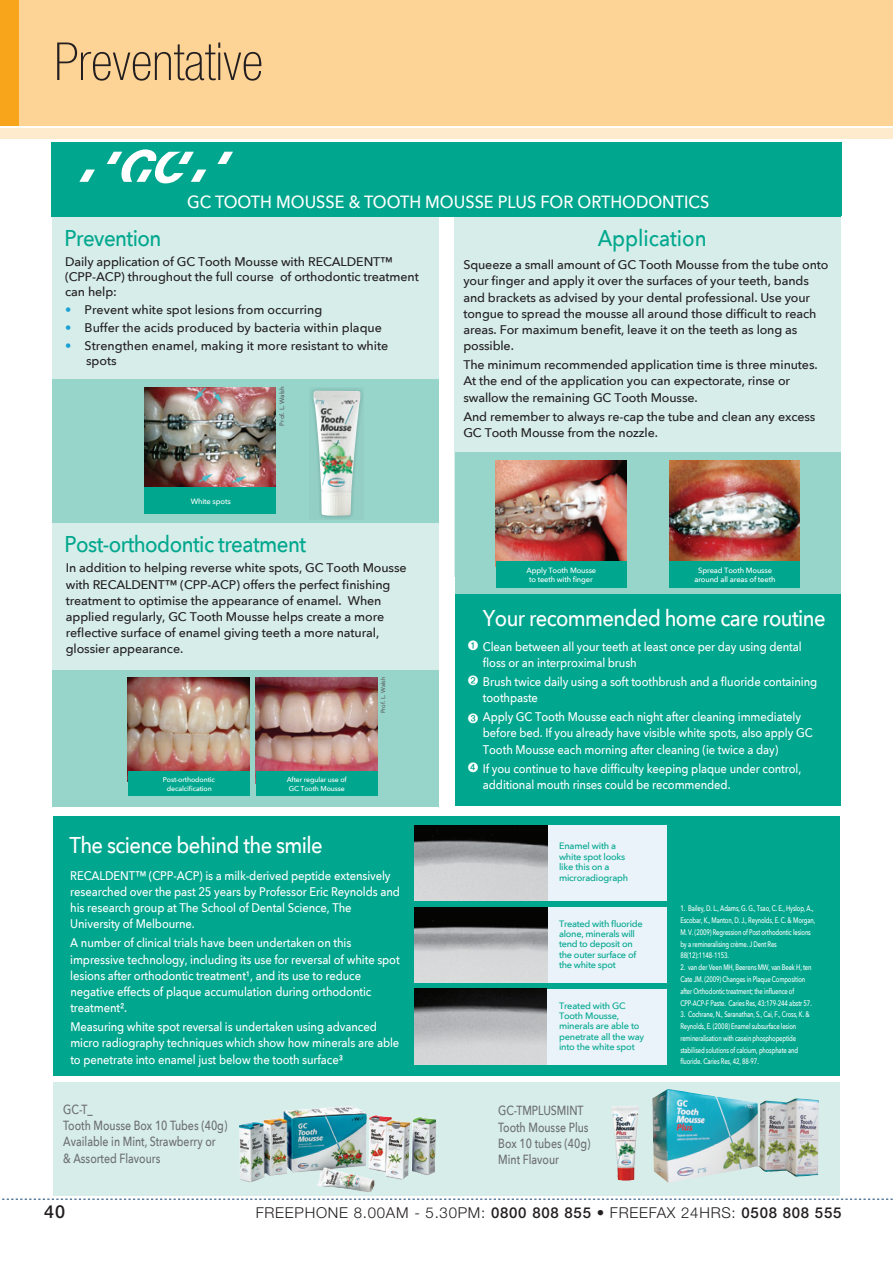
<style>
.page{position:relative;width:893px;height:1263px;background:#fff}
.page>*{position:absolute;margin:0;border:0;box-sizing:border-box;transform-origin:0 0}
.t1{font:100 condensed 52.5px "Helvetica Neue LT Std";color:#231f20}
.t2{font:500 22.8px "Avenir Next";letter-spacing:-.03em;color:#fff;scale:.89 1}
.t3{font:500 22.8px "Avenir Next";letter-spacing:-.025em;color:#00a78e;scale:.9 1}
.t4{font:500 22.8px "Avenir Next";color:#00a78e;scale:.9 1}
.t5{font:500 18px "Helvetica Neue LT Std";color:#231f20}
.t6{font:500 17.7px "Avenir Next";color:#fff;scale:.92 1}
.t7{font:300 15px "Helvetica Neue LT Std";letter-spacing:.05em;color:#231f20}
.t8{font:500 13.2px/16.2px "Avenir Next";color:#6c6d70;scale:.8 1}
.t9{font:500 12.45px/16.2px "Avenir Next";letter-spacing:-.01em;color:#231f20}
.t10{font:500 12.45px/16.2px "Avenir Next";letter-spacing:-.01em;color:#fff;scale:.9 1}
.t11{font:500 9.3px/10.4px "Avenir Next";letter-spacing:-.02em;color:#00a78e}
.t12{font:500 7.95px/11.7px "Avenir Next";letter-spacing:-.025em;color:#fff;scale:.73 1}
.t13{font:500 7.65px/9.1px "Avenir Next";letter-spacing:-.02em;color:#fff;text-align:center}
.t14{font:500 7.05px/8.4px "Avenir Next";letter-spacing:-.02em;color:#fff;text-align:center}
.t15{font:500 6.3px "Avenir Next";color:#59585b}
.t16{font:500 5.85px "Avenir Next";color:#59585b}
.s1{color:#19a0d4}
.s2{font-weight:500}
</style>
<div class="page">
<svg style="left:2px;top:1199px;width:891px;height:1px"></svg>
<div style="left:0;top:129px;width:893px;height:10px;background:#feeacc"></div>
<div style="left:18px;top:0;width:875px;height:126px;background:#fed396"></div>
<div style="left:0;top:0;width:19px;height:126px;background:#f9a51b"></div>
<div style="left:51px;top:143px;width:791px;height:73px;background:#00a78e"></div>
<div style="left:52px;top:215px;width:386px;height:570px;background:#d6ede9"></div>
<div style="left:454px;top:215px;width:387px;height:361px;background:#d6ede9"></div>
<div style="left:455px;top:452px;width:386px;height:143px;background:#97d5cb"></div>
<div style="left:52px;top:670px;width:386px;height:136px;background:#97d5cb"></div>
<div style="left:53px;top:1083px;width:786px;height:113px;background:#d6ede9"></div>
<div style="left:53px;top:816px;width:787px;height:259px;background:#00a78e"></div>
<img style="left:496px;top:461px;width:130px;height:100px">
<div style="left:496px;top:561px;width:130px;height:27px;background:#00a78e"></div>
<img style="left:669px;top:461px;width:131px;height:100px">
<div style="left:669px;top:561px;width:131px;height:27px;background:#00a78e"></div>
<div style="left:415px;top:907px;width:252px;height:76px;background:#eaf3fa"></div>
<img style="left:415px;top:907px;width:132px;height:76px">
<div style="left:415px;top:989px;width:252px;height:75px;background:#eaf3fa"></div>
<img style="left:415px;top:989px;width:132px;height:75px">
<div style="left:415px;top:825px;width:252px;height:76px;background:#eaf3fa"></div>
<img style="left:415px;top:825px;width:132px;height:76px">
<div style="left:52px;top:379px;width:386px;height:143px;background:#97d5cb"></div>
<div style="left:309px;top:387px;width:55px;height:133px;background:#93cfc5"></div>
<img style="left:313px;top:391px;width:47px;height:126px">
<img style="left:144px;top:387px;width:132px;height:100px">
<div style="left:144px;top:487px;width:132px;height:27px;background:#00a78e"></div>
<img style="left:128px;top:678px;width:121px;height:93px">
<div style="left:128px;top:771px;width:121px;height:25px;background:#00a78e"></div>
<img style="left:256px;top:678px;width:121px;height:93px">
<div style="left:256px;top:771px;width:121px;height:25px;background:#00a78e"></div>
<div style="left:52px;top:189px;width:789px;height:27px;background:#00a78e"></div>
<div style="left:455px;top:594px;width:386px;height:212px;background:#00a78e"></div>
<img style="left:239px;top:1106px;width:179px;height:86px">
<img style="left:611px;top:1105px;width:28px;height:76px">
<img style="left:652px;top:1089px;width:167px;height:94px">
<svg style="left:79px;top:170px;width:16px;height:12px"></svg>
<svg style="left:217px;top:152px;width:16px;height:12px"></svg>
<svg style="left:107px;top:149px;width:99px;height:34px"></svg>
<p class="t1" style="left:54px;top:32px;width:211px">Preventative</p>
<p class="t3" style="left:65px;top:218px;width:109px">Prevention</p>
<p class="t6" style="left:187px;top:187px;width:569px">GC TOOTH MOUSSE &amp; TOOTH MOUSSE PLUS FOR ORTHODONTICS</p>
<p class="t4" style="left:598px;top:218px;width:123px">Application</p>
<p class="t9" style="left:65px;top:254px;width:355px;line-height:15px">Daily application of GC Tooth Mousse with RECALDENT™ (CPP-ACP) throughout the full course of orthodontic treatment can help:</p>
<p class="t9" style="left:65px;top:301px;width:259px"><span class="s1">•</span> Prevent white spot lesions from occurring</p>
<p class="t9" style="left:65px;top:319px;width:318px"><span class="s1">•</span> Buffer the acids produced by bacteria within plaque</p>
<p class="t9" style="left:86px;top:338px;width:304px;line-height:15px;text-indent:-21px"><span class="s1">•</span> Strengthen enamel, making it more resistant to white spots</p>
<p class="t13" style="left:191px;top:496px;width:41px">White spots</p>
<p class="t15" style="left:277px;top:426px;width:41px;rotate:-90deg">Prof. L. Walsh</p>
<p class="t3" style="left:65px;top:525px;width:270px">Post-orthodontic treatment</p>
<p class="t9" style="left:66px;top:559px;width:342px">In addition to helping reverse white spots, GC Tooth Mousse with RECALDENT™ (CPP-ACP) offers the perfect finishing treatment to optimise the appearance of enamel. When applied regularly, GC Tooth Mousse helps create a more reflective surface of enamel giving teeth a more natural, glossier appearance.</p>
<p class="t14" style="left:163px;top:775px;width:54px">Post-orthodontic decalcification</p>
<p class="t14" style="left:287px;top:775px;width:61px;text-align:left">After regular use of<br>GC Tooth Mousse</p>
<p class="t2" style="left:69px;top:825px;width:286px">The science behind the smile</p>
<p class="t16" style="left:378px;top:713px;width:38px;rotate:-90deg">Prof. L. Walsh</p>
<p class="t10" style="left:70px;top:867px;width:368px">RECALDENT™ (CPP-ACP) is a milk-derived peptide extensively researched over the past 25 years by Professor Eric Reynolds and his research group at The School of Dental Science, The University of Melbourne.</p>
<p class="t10" style="left:70px;top:934px;width:368px">A number of clinical trials have been undertaken on this impressive technology, including its use for reversal of white spot lesions after orthodontic treatment¹, and its use to reduce negative effects of plaque accumulation during orthodontic treatment².</p>
<p class="t10" style="left:70px;top:1018px;width:367px">Measuring white spot reversal is undertaken using advanced micro radiography techniques which show how minerals are able to penetrate into enamel just below the tooth surface³</p>
<p class="t8" style="left:63px;top:1101px;width:207px">GC-T_<br>Tooth Mousse Box 10 Tubes (40g)<br>Available in Mint, Strawberry or<br>&amp; Assorted Flavours</p>
<p class="t9" style="left:463px;top:256px;width:367px">Squeeze a small amount of GC Tooth Mousse from the tube onto your finger and apply it over the surfaces of your teeth, bands and brackets as advised by your dental professional. Use your tongue to spread the mousse all around those difficult to reach areas. For maximum benefit, leave it on the teeth as long as possible.</p>
<p class="t9" style="left:463px;top:356px;width:356px">The minimum recommended application time is three minutes.<br>At the end of the application you can expectorate, rinse or swallow the remaining GC Tooth Mousse.</p>
<p class="t9" style="left:463px;top:408px;width:354px">And remember to always re-cap the tube and clean any excess<br>GC Tooth Mousse from the nozzle.</p>
<p class="t13" style="left:527px;top:566px;width:71px">Apply Tooth Mousse to teeth with finger</p>
<p class="t13" style="left:694px;top:566px;width:83px">Spread Tooth Mousse around all areas of teeth</p>
<p class="t2" style="left:483px;top:599px;width:386px">Your recommended home care routine</p>
<p class="t10" style="left:468px;top:638px;width:373px">➊ Clean between all your teeth at least once per day using dental</p>
<p class="t10" style="left:468px;top:673px;width:390px">➋ Brush twice daily using a soft toothbrush and a fluoride containing</p>
<p class="t10" style="left:483px;top:654px;width:172px">floss or an interproximal brush</p>
<p class="t10" style="left:483px;top:688px;width:355px;line-height:19px">toothpaste<br>Apply GC Tooth Mousse each night after cleaning immediately</p>
<p class="t10" style="left:483px;top:724px;width:368px">before bed. If you already have visible white spots, also apply GC<br>Tooth Mousse each morning after cleaning (ie twice a day)</p>
<p class="t10" style="left:483px;top:776px;width:277px">additional mouth rinses could be recommended.</p>
<p class="t10" style="left:468px;top:760px;width:372px">➍ If you continue to have difficulty keeping plaque under control,</p>
<p class="t11" style="left:559px;top:841px;width:71px">Enamel with a white spot looks like this on a microradiograph</p>
<p class="t11" style="left:559px;top:918px;width:85px">Treated with fluoride alone, minerals will tend to deposit on the outer surface of the white spot</p>
<p class="t11" style="left:559px;top:1000px;width:87px">Treated with GC<br>Tooth Mousse, minerals are able to penetrate all the way into the white spot</p>
<p class="t8" style="left:498px;top:1102px;width:117px">GC-TMPLUSMINT<br>Tooth Mousse Plus<br>Box 10 tubes (40g)<br>Mint Flavour</p>
<p class="t12" style="left:680px;top:902px;width:186px">1. Bailey, D. L., Adams, G. G., Tsao, C. E., Hyslop, A., Escobar, K., Manton, D. J., Reynolds, E. C. &amp; Morgan, M. V. (2009) Regression of Post orthodontic lesions by a remineralising crème. J Dent Res 88(12):1148-1153.</p>
<p class="t12" style="left:680px;top:961px;width:182px">2. van der Veen MH, Beerens MW, van Beek H, ten Cate JM. (2009) Changes in Plaque Composition after Orthodontic treatment; the influence of CPP-ACP-F Paste. Caries Res, 43:179-244 abstr 57.</p>
<p class="t12" style="left:680px;top:1008px;width:179px">3. Cochrane, N., Saranathan, S., Cai, F., Cross, K. &amp; Reynolds, E. (2008) Enamel subsurface lesion remineralisation with casein phosphopeptide stabilised solutions of calcium, phosphate and fluoride. Caries Res, 42, 88-97.</p>
<h3 class="t5" style="left:44px;top:1201px;width:22px">40</h3>
<p class="t7" style="left:256px;top:1203px;width:587px">FREEPHONE 8.00AM - 5.30PM: <span class="s2">0800 808 855</span> • FREEFAX 24HRS: <span class="s2">0508 808 555</span></p>
</div>
